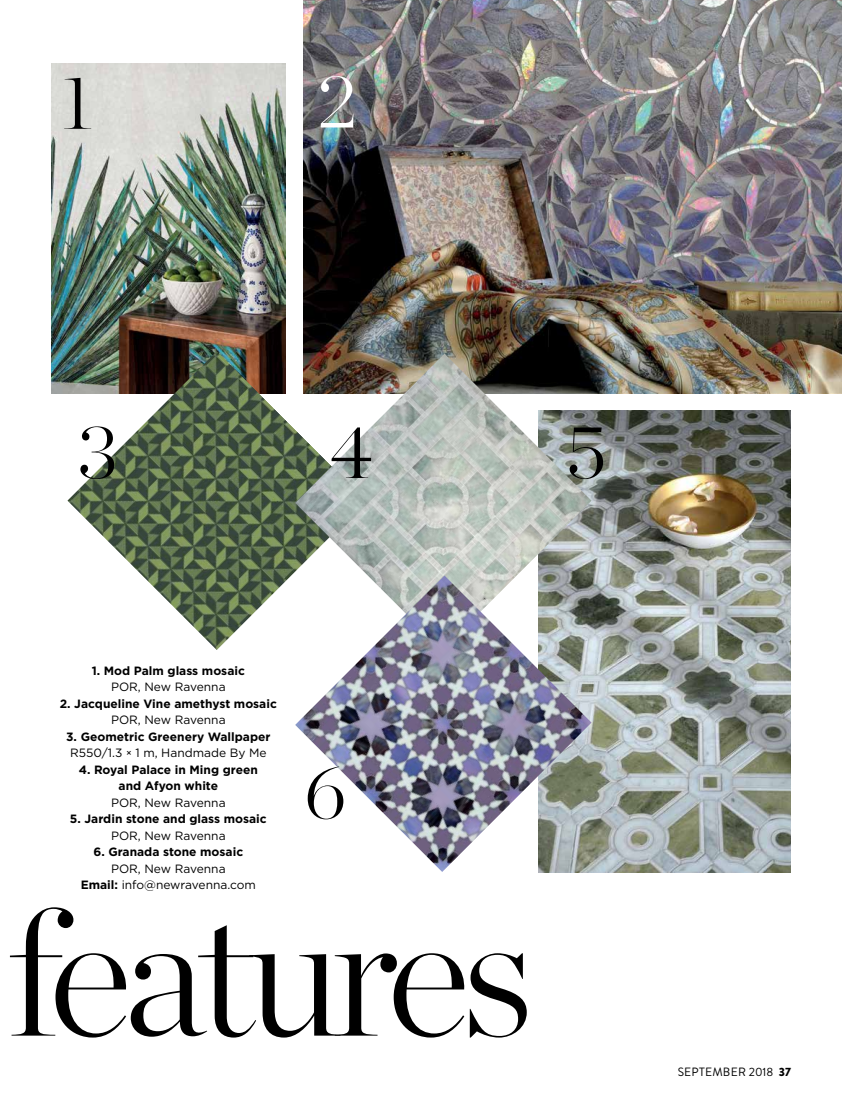
<style>
.page{position:relative;width:842px;height:1106px;background:#fff}
.page>*{position:absolute;margin:0;border:0;box-sizing:border-box;transform-origin:0 0}
.t1{font:200 177.45px "Chronicle Display";letter-spacing:-.05em;color:#000}
.t2{font:200 76.5px "Chronicle Display";color:#000}
.t3{font:200 76.5px "Chronicle Display";color:#fff}
.t4{font:700 12px/16.5px "Gotham";color:#000;text-align:center}
.t5{font:12px/16.5px "Gotham";color:#000;text-align:center}
.t6{font:12px "Brandon Grotesque";letter-spacing:.02em;color:#000}
.s1{font-weight:400}
.s2{font-family:"Brandon Grotesque";font-weight:400}
.s3{font-weight:700}
.s4{font-weight:900}
</style>
<div class="page">
<img style="left:304px;top:0;width:538px;height:394px">
<img style="left:591px;top:410px;width:200px;height:462px">
<img style="left:51px;top:64px;width:235px;height:330px">
<img style="left:67px;top:351px;width:299px;height:299px">
<img style="left:295px;top:353px;width:296px;height:222px">
<img style="left:295px;top:575px;width:296px;height:297px">
<hr style="left:0;top:608px;width:1px;height:498px;background:#000">
<h2 class="t2" style="left:62px;top:44px;width:31px">1</h2>
<h2 class="t3" style="left:317px;top:43px;width:41px">2</h2>
<h2 class="t2" style="left:77px;top:393px;width:42px">3</h2>
<h2 class="t2" style="left:330px;top:393px;width:44px">4</h2>
<h2 class="t2" style="left:566px;top:393px;width:42px">5</h2>
<p class="t4" style="left:92px;top:661px;width:155px">1. Mod Palm glass mosaic</p>
<p class="t5" style="left:111px;top:678px;width:116px">POR, New Ravenna</p>
<p class="t4" style="left:60px;top:694px;width:219px">2. Jacqueline Vine amethyst mosaic</p>
<p class="t5" style="left:111px;top:711px;width:116px">POR, New Ravenna</p>
<p class="t4" style="left:66px;top:727px;width:206px">3. Geometric Greenery Wallpaper<br><span class="s1">R550/1.3</span> <span class="s2">×</span> <span class="s1">1 m, Handmade By Me</span></p>
<p class="t4" style="left:79px;top:760px;width:181px">4. Royal Palace in Ming green and Afyon white</p>
<p class="t5" style="left:111px;top:794px;width:116px">POR, New Ravenna</p>
<p class="t4" style="left:70px;top:810px;width:198px">5. Jardin stone and glass mosaic</p>
<p class="t5" style="left:111px;top:827px;width:116px">POR, New Ravenna</p>
<p class="t4" style="left:94px;top:843px;width:151px">6. Granada stone mosaic</p>
<p class="t5" style="left:81px;top:860px;width:177px">POR, New Ravenna<br><span class="s3">Email:</span> info@newravenna.com</p>
<h2 class="t2" style="left:304px;top:733px;width:44px">6</h2>
<h1 class="t1" style="left:9px;top:839px;width:527px">features</h1>
<p class="t6" style="left:678px;top:1063px;width:115px">SEPTEMBER 2018 <span class="s4">37</span></p>
</div>
